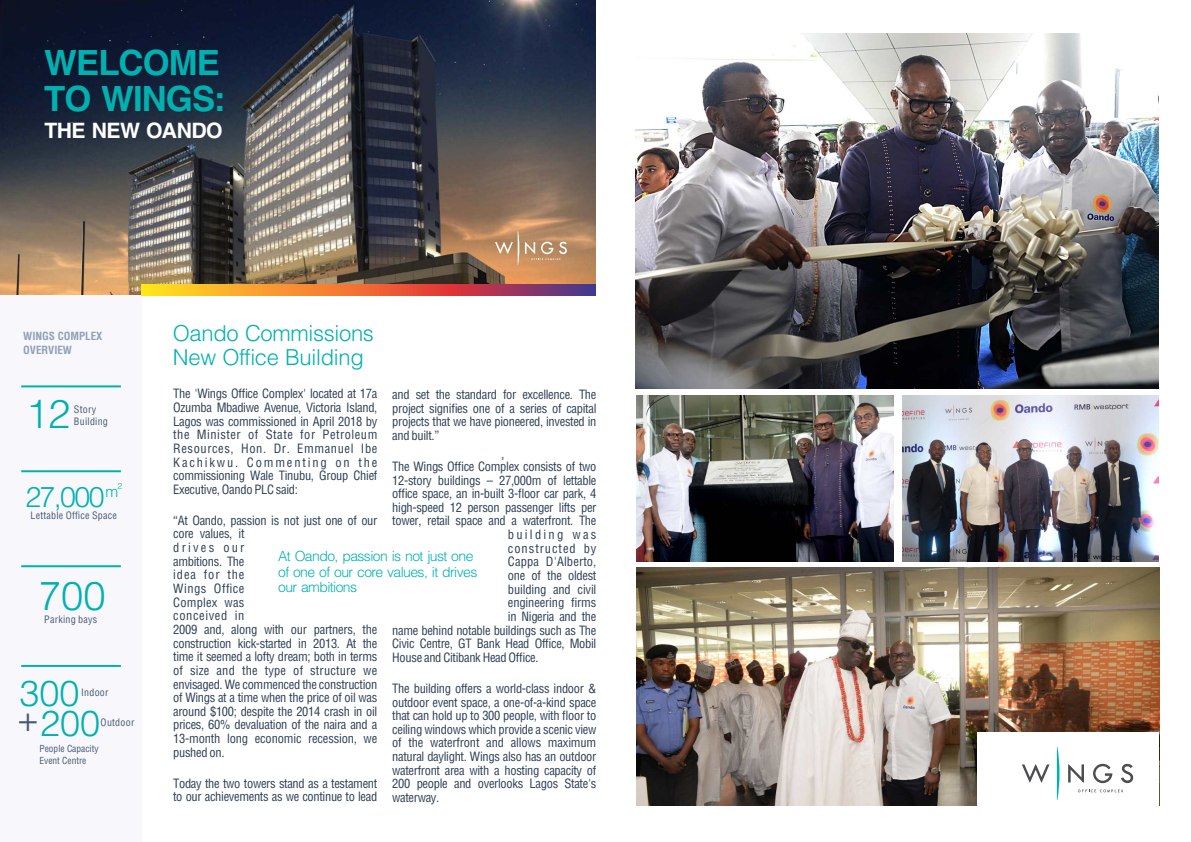
<style>
.page{position:relative;width:1191px;height:842px;background:#fff}
.page>*{position:absolute;margin:0;border:0;box-sizing:border-box;transform-origin:0 0}
.t1{font:300 40px "Helv";color:#00b1b0}
.t2{font:300 36px/29.5px "Helv";color:#00b1b0;text-align:center}
.t3{font:300 34.9px "Helv";color:#475974}
.t4{font:700 34.8px/35.6px "Helvetica";letter-spacing:-.03em;color:#00b1b0}
.t5{font:300 28.5px "Helv";color:#00b1b0}
.t6{font:300 22px/23.6px "Helv";letter-spacing:-.015em;color:#00b1b0}
.t7{font:700 21.2px "Helvetica";letter-spacing:-.03em;color:#fff}
.t8{font:300 15.4px "Helv";color:#00b1b0}
.t9{font:300 14px/15.8px "Helv";letter-spacing:-.04em;color:#00b1b0}
.t10{font:condensed 12.5px/13.6px "Helvetica";letter-spacing:-.025em;color:#2d3f54;text-align:justify}
.t11{font:condensed 12.5px "Helvetica";letter-spacing:.01em;color:#2d3f54}
.t12{font:condensed 12.5px "Helvetica";letter-spacing:.075em;color:#2d3f54}
.t13{font:condensed 12.5px "Helvetica";letter-spacing:.18em;color:#2d3f54}
.t14{font:700 condensed 11px/14.3px "Helvetica";color:#91a0b7}
.t15{font:condensed 10px/11.2px "Helvetica";letter-spacing:.025em;color:#475974}
.t16{font:condensed 9.5px/11.7px "Helvetica";color:#475974}
.t17{font:300 8.5px "Helv";color:#00b1b0}
.t18{font:700 condensed 4.1px "Helvetica";color:#2d3f54}
</style>
<div class="page">
<img style="left:0;top:0;width:595px;height:295px">
<div style="left:0;top:295px;width:142px;height:547px;background:#f8f8fc"></div>
<svg style="left:142px;top:285px;width:453px;height:10px;background:#d5713e"></svg>
<img style="left:635px;top:33px;width:523px;height:355px">
<img style="left:636px;top:396px;width:257px;height:166px">
<hr style="left:21px;top:665px;width:100px;height:2px;background:#00b1b0">
<img style="left:636px;top:567px;width:523px;height:239px">
<hr style="left:21px;top:565px;width:100px;height:2px;background:#00b1b0">
<hr style="left:21px;top:470px;width:100px;height:2px;background:#00b1b0">
<hr style="left:21px;top:385px;width:100px;height:2px;background:#00b1b0">
<svg style="left:495px;top:231px;width:72px;height:34px;background:#c69972"></svg>
<div style="left:977px;top:732px;width:182px;height:75px;background:#fff"></div>
<svg style="left:1078px;top:789px;width:45px;height:3px"></svg>
<svg style="left:1022px;top:764px;width:27px;height:18px"></svg>
<svg style="left:1068px;top:764px;width:16px;height:18px"></svg>
<svg style="left:1121px;top:764px;width:12px;height:19px"></svg>
<svg style="left:1093px;top:764px;width:19px;height:19px"></svg>
<svg style="left:1056px;top:747px;width:4px;height:53px"></svg>
<img style="left:902px;top:396px;width:256px;height:166px">
<h3 class="t4" style="left:44px;top:48px;width:183px">WELCOME<br>TO WINGS:</h3>
<h3 class="t7" style="left:44px;top:122px;width:180px">THE NEW OANDO</h3>
<p class="t14" style="left:23px;top:329px;width:81px">WINGS COMPLEX<br>OVERVIEW</p>
<h1 class="t1" style="left:26px;top:389px;width:46px">12</h1>
<p class="t15" style="left:74px;top:405px;width:35px">Story<br>Building</p>
<p class="t17" style="left:117px;top:480px;width:6px">2</p>
<h3 class="t5" style="left:25px;top:479px;width:81px">27,000</h3>
<p class="t15" style="left:30px;top:510px;width:88px">Lettable Office Space</p>
<p class="t8" style="left:106px;top:482px;width:14px">m</p>
<h1 class="t1" style="left:39px;top:571px;width:68px">700</h1>
<p class="t15" style="left:44px;top:614px;width:55px">Parking bays</p>
<h2 class="t2" style="left:19px;top:677px;width:82px">300<br>200</h2>
<p class="t16" style="left:39px;top:743px;width:61px">People Capacity<br>Event Centre</p>
<p class="t15" style="left:81px;top:687px;width:29px">Indoor</p>
<p class="t15" style="left:101px;top:717px;width:35px">Outdoor</p>
<h3 class="t3" style="left:16px;top:697px;width:25px">+</h3>
<h3 class="t6" style="left:173px;top:321px;width:203px">Oando Commissions<br>New Office Building</h3>
<p class="t10" style="left:173px;top:388px;width:206px">The 'Wings Office Complex' located at 17a Ozumba Mbadiwe Avenue, Victoria Island, Lagos was commissioned in April 2018 by the Minister of State for Petroleum Resources, Hon. Dr. Emmanuel Ibe Kachikwu. Commenting on the commissioning Wale Tinubu, Group Chief Executive, Oando PLC said:</p>
<p class="t10" style="left:173px;top:514px;width:206px;text-align:left">“At Oando, passion is not just one of our core values, it<br>drives our<br>ambitions. The<br>idea for the<br>Wings Office<br>Complex was<br>conceived in<br>2009 and, along with our partners, the construction kick-started in 2013. At the time it seemed a lofty dream; both in terms of size and the type of structure we envisaged. We commenced the construction of Wings at a time when the price of oil was around $100; despite the 2014 crash in oil prices, 60% devaluation of the naira and a<br>13-month long economic recession, we pushed on.</p>
<p class="t10" style="left:173px;top:777px;width:206px">Today the two towers stand as a testament to our achievements as we continue to lead</p>
<p class="t10" style="left:392px;top:389px;width:206px">and set the standard for excellence. The project signifies one of a series of capital projects that we have pioneered, invested in and built.”</p>
<p class="t10" style="left:392px;top:461px;width:206px">The Wings Office Complex consists of two</p>
<p class="t10" style="left:392px;top:474px;width:206px">12-story buildings – 27,000m of lettable</p>
<p class="t10" style="left:392px;top:488px;width:206px">office space, an in-built 3-floor car park, 4</p>
<p class="t10" style="left:392px;top:501px;width:206px">high-speed 12 person passenger lifts per</p>
<p class="t10" style="left:392px;top:515px;width:206px">tower, retail space and a waterfront. The</p>
<p class="t13" style="left:508px;top:530px;width:90px">building was</p>
<p class="t12" style="left:508px;top:543px;width:90px">constructed by</p>
<p class="t11" style="left:508px;top:557px;width:90px">Cappa D'Alberto,</p>
<p class="t10" style="left:508px;top:570px;width:90px">one of the oldest</p>
<p class="t10" style="left:508px;top:583px;width:90px">building and civil</p>
<p class="t10" style="left:508px;top:597px;width:90px">engineering firms</p>
<p class="t10" style="left:508px;top:611px;width:90px">in Nigeria and the</p>
<p class="t10" style="left:392px;top:624px;width:206px">name behind notable buildings such as The</p>
<p class="t10" style="left:392px;top:638px;width:206px">Civic Centre, GT Bank Head Office, Mobil</p>
<p class="t10" style="left:392px;top:651px;width:148px">House and Citibank Head Office.</p>
<p class="t10" style="left:392px;top:682px;width:206px">The building offers a world-class indoor &amp; outdoor event space, a one-of-a-kind space that can hold up to 300 people, with floor to ceiling windows which provide a scenic view of the waterfront and allows maximum natural daylight. Wings also has an outdoor waterfront area with a hosting capacity of 200 people and overlooks Lagos State's waterway.</p>
<p class="t18" style="left:502px;top:456px;width:4px">2</p>
<p class="t9" style="left:278px;top:547px;width:201px">At Oando, passion is not just one of one of our core values, it drives our ambitions</p>
</div>
